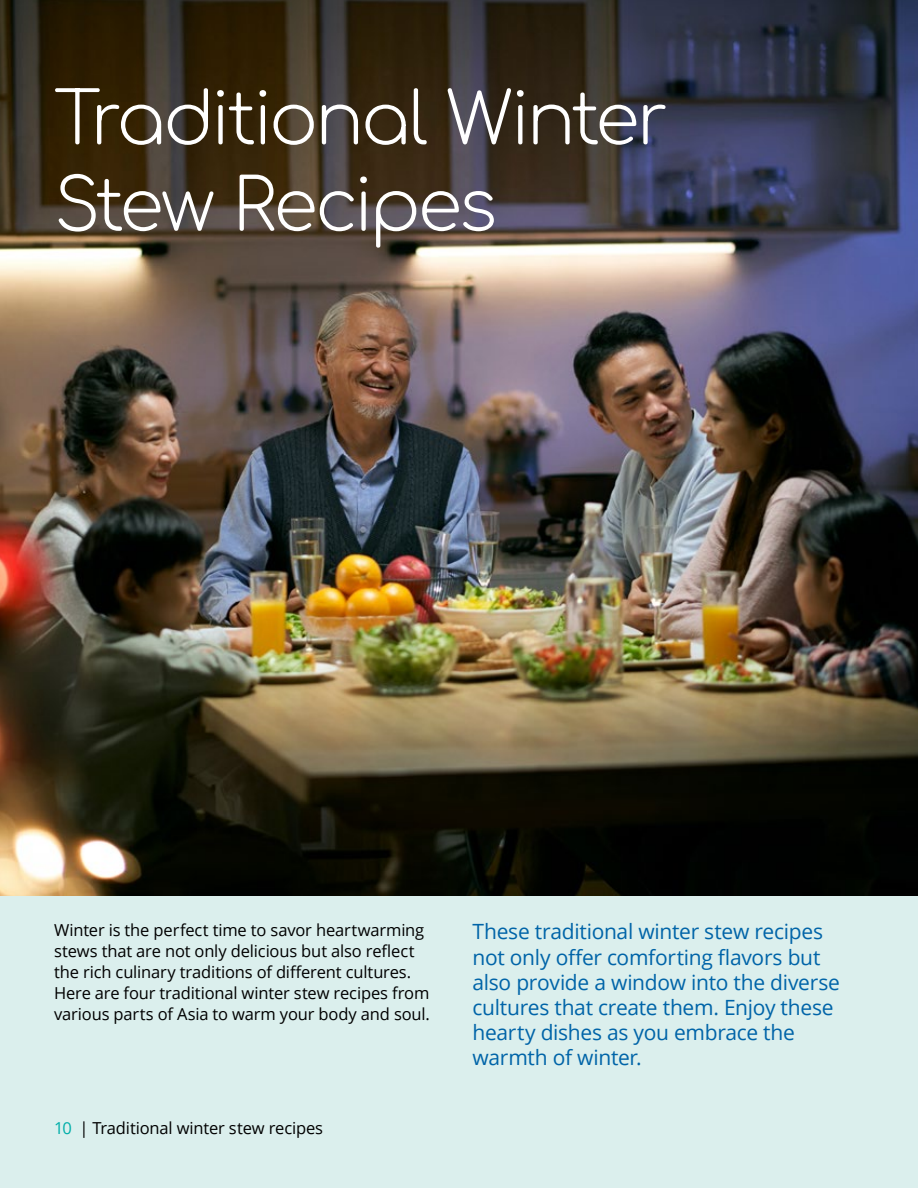
<style>
.page{position:relative;width:918px;height:1188px;background:#fff}
.page>*{position:absolute;margin:0;border:0;box-sizing:border-box;transform-origin:0 0}
.t1{font:300 72px/86.4px "Comfortaa";letter-spacing:-.045em;color:#fff}
.t2{font:21px/25.2px "Open Sans";letter-spacing:-.015em;color:#0064a8}
.t3{font:16.5px/21px "Open Sans";letter-spacing:-.01em;color:#000}
.t4{font:16.5px "Open Sans";color:#00aea9}
</style>
<div class="page">
<img style="left:0;top:0;width:918px;height:896px">
<div style="left:0;top:896px;width:918px;height:292px;background:#dbefed"></div>
<h1 class="t1" style="left:54px;top:66px;width:616px">Traditional Winter<br>Stew Recipes</h1>
<p class="t3" style="left:54px;top:919px;width:378px">Winter is the perfect time to savor heartwarming stews that are not only delicious but also reflect the rich culinary traditions of different cultures.<br>Here are four traditional winter stew recipes from various parts of Asia to warm your body and soul.</p>
<p class="t2" style="left:472px;top:919px;width:369px">These traditional winter stew recipes not only offer comforting flavors but also provide a window into the diverse cultures that create them. Enjoy these hearty dishes as you embrace the warmth of winter.</p>
<p class="t4" style="left:54px;top:1117px;width:19px">10</p>
<p class="t3" style="left:80px;top:1117px;width:245px">| Traditional winter stew recipes</p>
</div>
